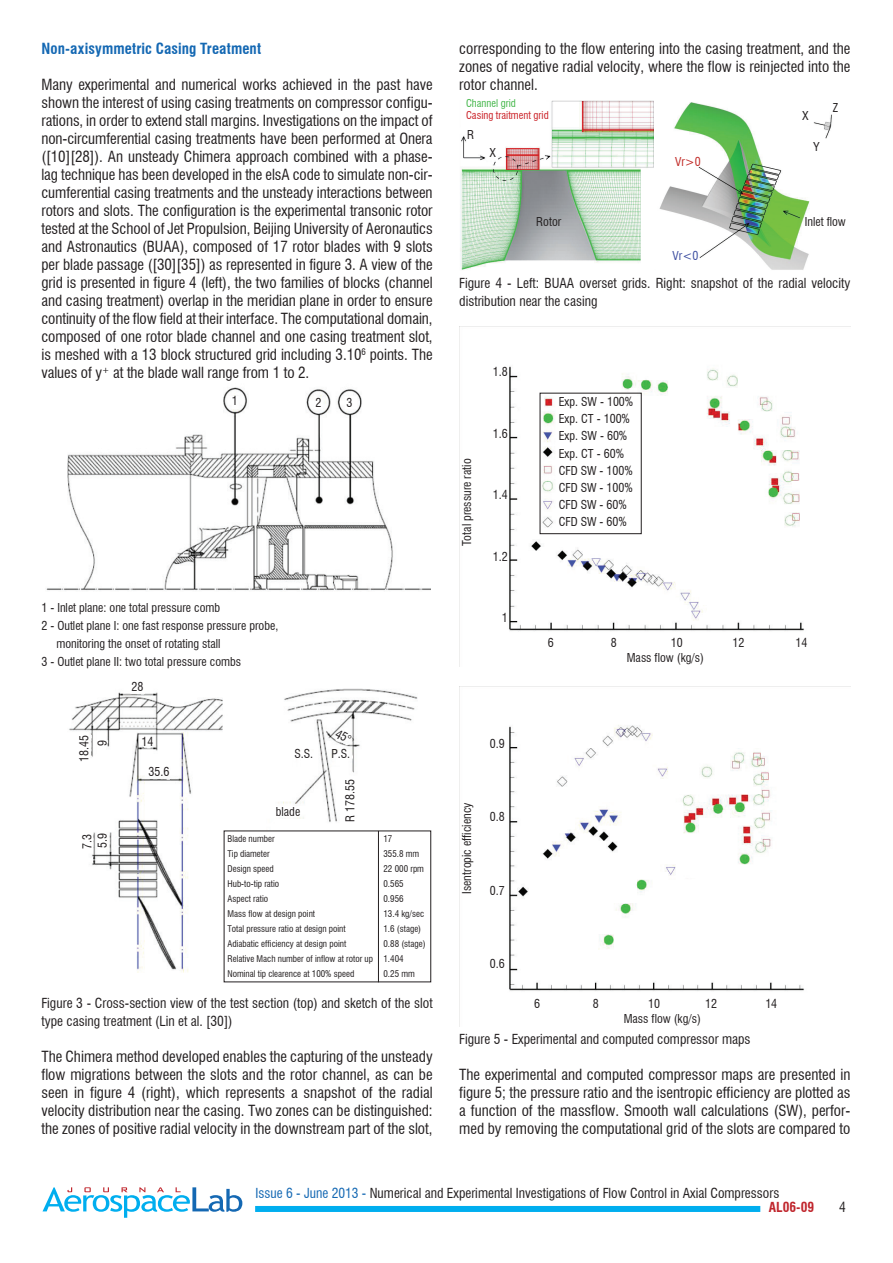
<style>
.page{position:relative;width:893px;height:1263px;background:#fff}
.page>*{position:absolute;margin:0;border:0;box-sizing:border-box;transform-origin:0 0}
.t1{font:condensed 15px/18px "Swiss 721 BT";color:#231f20;text-align:justify}
.t2{font:700 condensed 15px "Swiss 721 BT";letter-spacing:.01em;color:#1468b3}
.t3{font:condensed 13.5px/18px "Swiss 721 BT";color:#231f20}
.t4{font:condensed 12px/17.1px "Swiss 721 BT";color:#231f20}
.t5{font:condensed 12px "Swiss 721 BT";color:#c12b27}
.t6{font:condensed 12px "Swiss 721 BT";color:#3e4fa1}
.t7{font:condensed 10.5px "Swiss 721 BT";color:#ca2026}
.t8{font:condensed 10.5px "Swiss 721 BT";color:#43b649}
.t9{font:condensed 9px/15px "Swiss 721 BT";color:#231f20}
.s1{color:#1468b3}
.s2{font-weight:700;color:#c0262d}
</style>
<div class="page">
<div style="left:255px;top:1206px;width:505px;height:6px;background:#00aeef"></div>
<svg style="left:43px;top:1187px;width:199px;height:31px"></svg>
<img style="left:46px;top:387px;width:384px;height:204px">
<img style="left:69px;top:688px;width:349px;height:284px">
<img style="left:460px;top:100px;width:372px;height:170px">
<img style="left:459px;top:326px;width:391px;height:340px">
<img style="left:459px;top:686px;width:391px;height:340px">
<hr style="left:378px;top:831px;width:1px;height:151px;background:#231f20">
<div style="left:540px;top:393px;width:102px;height:141px;border:1px solid #231f20"></div>
<svg style="left:334px;top:729px;width:18px;height:13px"></svg>
<p class="t2" style="left:41px;top:40px;width:221px">Non-axisymmetric Casing Treatment</p>
<p class="t1" style="left:41px;top:76px;width:393px">Many experimental and numerical works achieved in the past have shown the interest of using casing treatments on compressor configu&shy;rations, in order to extend stall margins. Investigations on the impact of non-circumferential casing treatments have been performed at Onera ([10][28]). An unsteady Chimera approach combined with a phase&shy;lag technique has been developed in the elsA code to simulate non-cir&shy;cumferential casing treatments and the unsteady interactions between rotors and slots. The configuration is the experimental transonic rotor tested at the School of Jet Propulsion, Beijing University of Aeronautics and Astronautics (BUAA), composed of 17 rotor blades with 9 slots per blade passage ([30][35]) as represented in figure 3. A view of the grid is presented in figure 4 (left), the two families of blocks (channel and casing treatment) overlap in the meridian plane in order to ensure continuity of the flow field at their interface. The computational domain, composed of one rotor blade channel and one casing treatment slot, is meshed with a 13 block structured grid including 3.10<sup>6</sup> points. The values of y<sup>+</sup> at the blade wall range from 1 to 2.</p>
<p class="t4" style="left:232px;top:392px;width:7px">1</p>
<p class="t4" style="left:315px;top:394px;width:7px">2</p>
<p class="t4" style="left:347px;top:394px;width:7px">3</p>
<p class="t4" style="left:41px;top:599px;width:180px">1 - Inlet plane: one total pressure comb</p>
<p class="t4" style="left:41px;top:617px;width:238px">2 - Outlet plane I: one fast response pressure probe,</p>
<p class="t4" style="left:56px;top:635px;width:166px">monitoring the onset of rotating stall</p>
<p class="t4" style="left:41px;top:653px;width:201px">3 - Outlet plane II: two total pressure combs</p>
<p class="t4" style="left:131px;top:678px;width:13px">28</p>
<p class="t4" style="left:76px;top:762px;width:28px;rotate:-90deg">18.45</p>
<p class="t4" style="left:94px;top:746px;width:7px;rotate:-90deg">9</p>
<p class="t4" style="left:142px;top:733px;width:13px">14</p>
<p class="t4" style="left:149px;top:763px;width:22px">35.6</p>
<p class="t4" style="left:294px;top:745px;width:20px">S.S.</p>
<p class="t4" style="left:331px;top:745px;width:20px">P.S.</p>
<p class="t4" style="left:79px;top:849px;width:18px;line-height:15.3px;rotate:-90deg">7.3<br>5.9</p>
<p class="t4" style="left:276px;top:803px;width:26px">blade</p>
<p class="t4" style="left:342px;top:822px;width:44px;rotate:-90deg">R 178.55</p>
<p class="t9" style="left:227px;top:831px;width:49px">Blade number</p>
<p class="t9" style="left:383px;top:831px;width:10px">17</p>
<p class="t9" style="left:227px;top:846px;width:44px">Tip diameter</p>
<p class="t9" style="left:383px;top:846px;width:37px">355.8 mm</p>
<p class="t9" style="left:227px;top:861px;width:48px">Design speed</p>
<p class="t9" style="left:383px;top:861px;width:42px">22 000 rpm</p>
<p class="t9" style="left:227px;top:876px;width:53px">Hub-to-tip ratio</p>
<p class="t9" style="left:383px;top:876px;width:22px">0.565</p>
<p class="t9" style="left:227px;top:891px;width:42px">Aspect ratio</p>
<p class="t9" style="left:383px;top:891px;width:22px">0.956</p>
<p class="t9" style="left:227px;top:906px;width:89px">Mass flow at design point</p>
<p class="t9" style="left:383px;top:906px;width:42px">13.4 kg/sec</p>
<p class="t9" style="left:227px;top:921px;width:120px">Total pressure ratio at design point</p>
<p class="t9" style="left:383px;top:921px;width:39px">1.6 (stage)</p>
<p class="t9" style="left:227px;top:936px;width:120px">Adiabatic efficiency at design point</p>
<p class="t9" style="left:227px;top:936px;width:200px;text-indent:156px">0.88 (stage)<br>Relative Mach number of inflow at rotor up 1.404<br>Nominal tip clearence at 100% speed</p>
<p class="t9" style="left:383px;top:966px;width:33px">0.25 mm</p>
<p class="t3" style="left:41px;top:994px;width:393px">Figure 3 - Cross-section view of the test section (top) and sketch of the slot type casing treatment (Lin et al. [30])</p>
<p class="t1" style="left:41px;top:1048px;width:393px">The Chimera method developed enables the capturing of the unsteady flow migrations between the slots and the rotor channel, as can be seen in figure 4 (right), which represents a snapshot of the radial velocity distribution near the casing. Two zones can be distinguished: the zones of positive radial velocity in the downstream part of the slot,</p>
<p class="t1" style="left:459px;top:40px;width:393px">corresponding to the flow entering into the casing treatment, and the zones of negative radial velocity, where the flow is reinjected into the rotor channel.</p>
<p class="t8" style="left:466px;top:97px;width:51px">Channel grid</p>
<p class="t7" style="left:466px;top:109px;width:84px">Casing traitment grid</p>
<p class="t4" style="left:802px;top:108px;width:7px">X</p>
<p class="t4" style="left:833px;top:99px;width:7px">Z</p>
<p class="t4" style="left:467px;top:126px;width:9px">R</p>
<p class="t4" style="left:490px;top:144px;width:7px">X</p>
<p class="t5" style="left:675px;top:155px;width:27px">Vr&gt;0</p>
<p class="t4" style="left:813px;top:139px;width:8px">Y</p>
<p class="t4" style="left:536px;top:213px;width:27px">Rotor</p>
<p class="t4" style="left:805px;top:213px;width:43px">Inlet flow</p>
<p class="t6" style="left:673px;top:249px;width:27px">Vr&lt;0</p>
<p class="t3" style="left:459px;top:274px;width:393px">Figure 4 - Left: BUAA overset grids. Right: snapshot of the radial velocity distribution near the casing</p>
<p class="t4" style="left:493px;top:363px;width:16px">1.8</p>
<p class="t4" style="left:458px;top:546px;width:89px;rotate:-90deg">Total pressure ratio</p>
<p class="t4" style="left:493px;top:425px;width:16px">1.6</p>
<p class="t4" style="left:493px;top:486px;width:16px">1.4</p>
<p class="t4" style="left:493px;top:548px;width:16px">1.2</p>
<p class="t4" style="left:502px;top:609px;width:7px">1</p>
<p class="t4" style="left:559px;top:393px;width:76px">Exp. SW - 100%<br>Exp. CT - 100%<br>Exp. SW - 60%<br>Exp. CT - 60%<br>CFD SW - 100%<br>CFD SW - 100%<br>CFD SW - 60%<br>CFD SW - 60%</p>
<p class="t4" style="left:548px;top:634px;width:7px">6</p>
<p class="t4" style="left:611px;top:634px;width:7px">8</p>
<p class="t4" style="left:671px;top:634px;width:13px">10</p>
<p class="t4" style="left:732px;top:634px;width:13px">12</p>
<p class="t4" style="left:795px;top:634px;width:13px">14</p>
<p class="t4" style="left:627px;top:649px;width:79px">Mass flow (kg/s)</p>
<p class="t4" style="left:490px;top:735px;width:16px">0.9</p>
<p class="t4" style="left:458px;top:894px;width:93px;rotate:-90deg">Isentropic efficiency</p>
<p class="t4" style="left:490px;top:808px;width:16px">0.8</p>
<p class="t4" style="left:490px;top:882px;width:16px">0.7</p>
<p class="t4" style="left:490px;top:955px;width:16px">0.6</p>
<p class="t4" style="left:534px;top:995px;width:7px">6</p>
<p class="t4" style="left:593px;top:995px;width:7px">8</p>
<p class="t4" style="left:648px;top:995px;width:13px">10</p>
<p class="t4" style="left:705px;top:995px;width:13px">12</p>
<p class="t4" style="left:765px;top:995px;width:13px">14</p>
<p class="t4" style="left:624px;top:1010px;width:79px">Mass flow (kg/s)</p>
<p class="t3" style="left:459px;top:1030px;width:293px">Figure 5 - Experimental and computed compressor maps</p>
<p class="t1" style="left:459px;top:1066px;width:393px">The experimental and computed compressor maps are presented in figure 5; the pressure ratio and the isentropic efficiency are plotted as a function of the massflow. Smooth wall calculations (SW), perfor&shy;med by removing the computational grid of the slots are compared to</p>
<p class="t3" style="left:769px;top:1185px;width:47px;line-height:14.1px;text-indent:-513px"><span class="s1">Issue 6 - June 2013 -</span> Numerical and Experimental Investigations of Flow Control in Axial Compressors<br><span class="s2">AL06-09</span></p>
<p class="t3" style="left:839px;top:1198px;width:8px">4</p>
</div>
